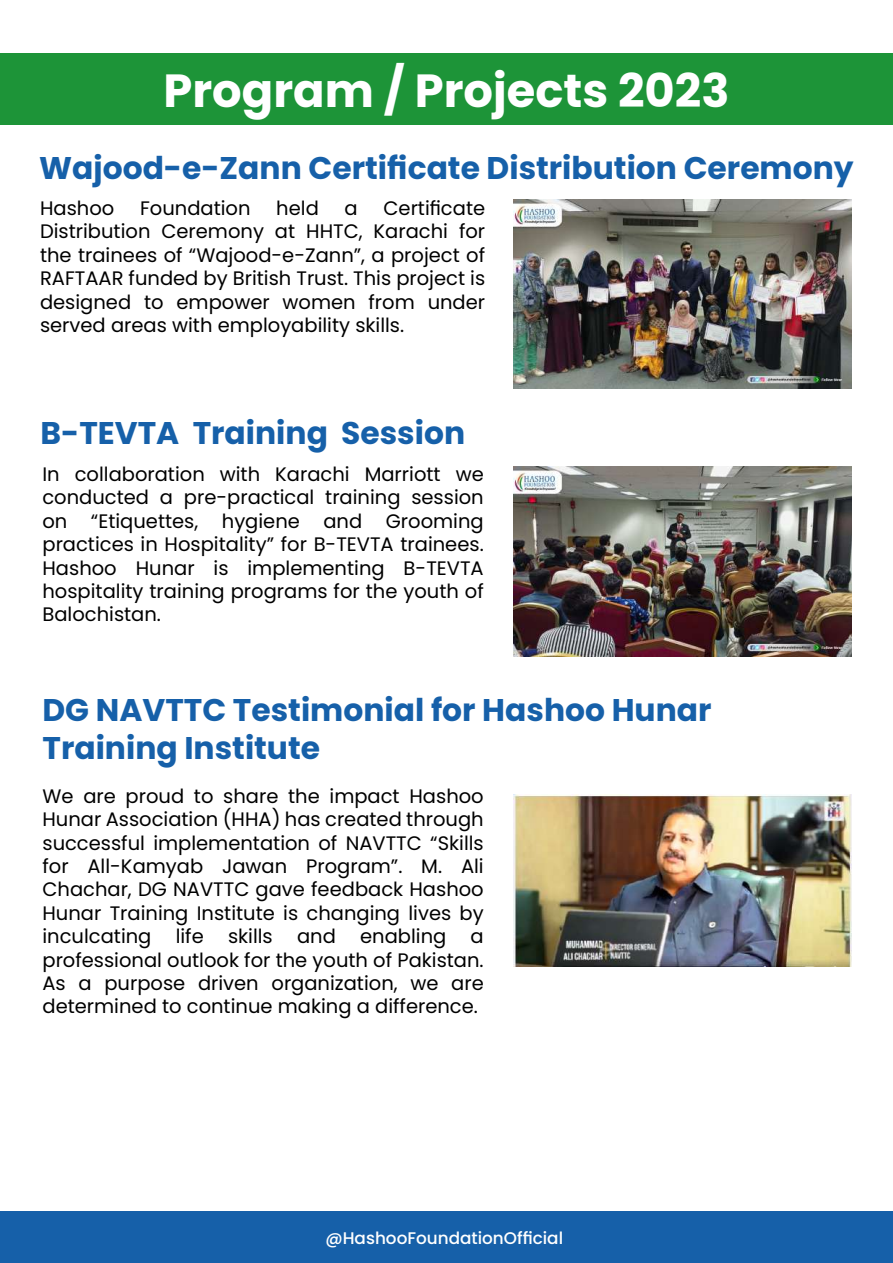
<style>
.page{position:relative;width:893px;height:1263px;background:#fff}
.page>*{position:absolute;margin:0;border:0;box-sizing:border-box;transform-origin:0 0}
.t1{font:700 46.5px "Poppins";color:#fff}
.t2{font:700 31.35px/37.7px "Poppins";color:#1660a9}
.t3{font:19.5px/23.4px "Poppins";color:#000;text-align:justify}
.t4{font:500 16.8px "Poppins";color:#fff}
</style>
<div class="page">
<div style="left:0;top:1212px;width:893px;height:51px;background:#1660a9"></div>
<div style="left:0;top:53px;width:893px;height:72px;background:#1d9438"></div>
<img style="left:514px;top:467px;width:337px;height:189px">
<img style="left:514px;top:794px;width:337px;height:173px">
<img style="left:514px;top:199px;width:337px;height:190px">
<h1 class="t1" style="left:163px;top:63px;width:568px">Program / Projects 2023</h1>
<h2 class="t2" style="left:39px;top:149px;width:816px">Wajood-e-Zann Certificate Distribution Ceremony</h2>
<p class="t3" style="left:40px;top:197px;width:447px;text-indent:343px">Certificate Distribution Ceremony at HHTC, Karachi for the trainees of “Wajood-e-Zann”, a project of RAFTAAR funded by British Trust. This project is designed to empower women from under served areas with employability skills.</p>
<p class="t3" style="left:40px;top:197px;width:76px">Hashoo</p>
<p class="t3" style="left:140px;top:197px;width:112px">Foundation</p>
<p class="t3" style="left:276px;top:197px;width:44px">held</p>
<p class="t3" style="left:345px;top:197px;width:15px">a</p>
<h2 class="t2" style="left:41px;top:414px;width:426px">B-TEVTA Training Session</h2>
<p class="t3" style="left:42px;top:463px;width:443px">In collaboration with Karachi Marriott we conducted a pre-practical training session on “Etiquettes, hygiene and Grooming practices in Hospitality” for B-TEVTA trainees.<br>Hashoo Hunar is implementing B-TEVTA hospitality training programs for the youth of Balochistan.</p>
<h2 class="t2" style="left:42px;top:692px;width:671px">DG NAVTTC Testimonial for Hashoo Hunar<br>Training Institute</h2>
<p class="t3" style="left:42px;top:784px;width:443px">We are proud to share the impact Hashoo Hunar Association (HHA) has created through successful implementation of NAVTTC “Skills for All-Kamyab Jawan Program”. M. Ali Chachar, DG NAVTTC gave feedback Hashoo Hunar Training Institute is changing lives by inculcating life skills and enabling a professional outlook for the youth of Pakistan.<br>As a purpose driven organization, we are determined to continue making a difference.</p>
<p class="t4" style="left:325px;top:1228px;width:239px">@HashooFoundationOfficial</p>
</div>
